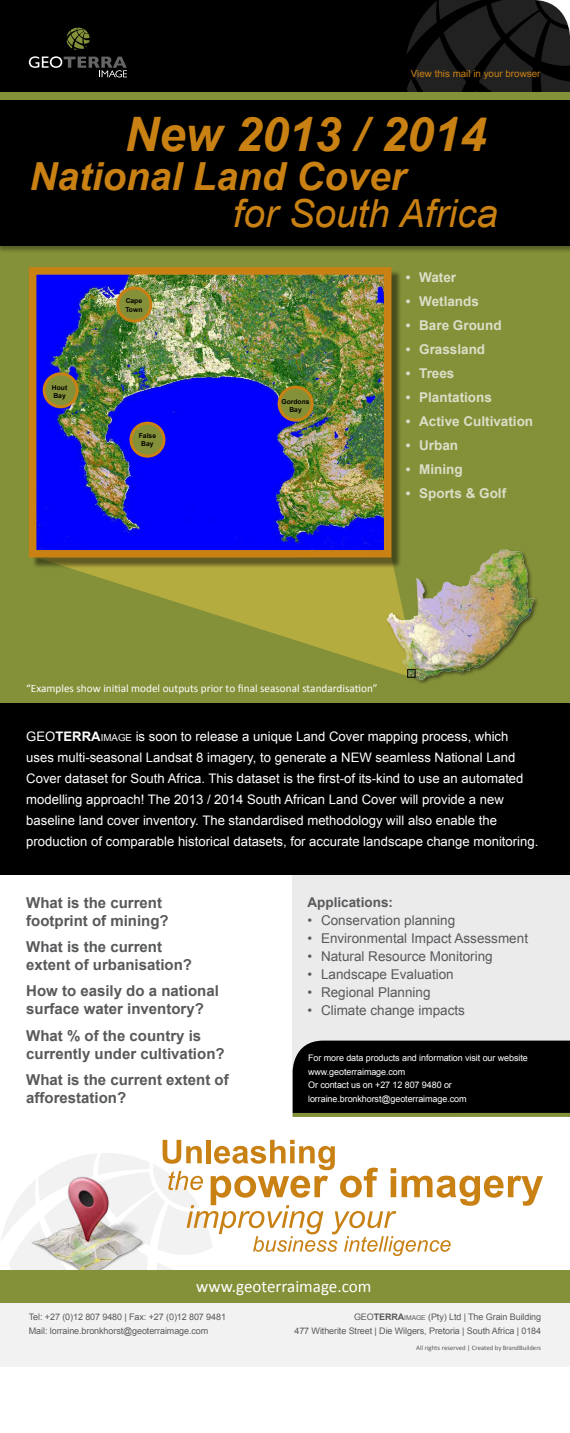
<style>
.page{position:relative;width:570px;height:1433px;background:#fff}
.page>*{position:absolute;margin:0;border:0;box-sizing:border-box;transform-origin:0 0}
.t1{font:italic 700 47.47px "Arial";color:#c98114}
.t2{font:italic 700 38.7px "Arial";color:#c98114}
.t3{font:italic 38.7px "Arial";color:#c98114}
.t4{font:17.1px "Calibri";color:#fff}
.t5{font:700 15px/18px "Arial";color:#58595b}
.t6{font:13.5px "Arial";color:#58595b}
.t7{font:700 13.5px "Arial";color:#deddc8}
.t8{font:700 13.5px "Arial";color:#58595b}
.t9{font:13.12px/21px "Arial";color:#fff}
.t10{font:11.25px "Calibri";color:#fff}
.t11{font:9.82px "Arial";color:#c98114}
.t12{font:9px/13.5px "Arial";letter-spacing:-.01em;color:#58595b}
.t13{font:9px/13.5px "Arial";letter-spacing:-.01em;color:#fff}
.t14{font:6.75px "Calibri";color:#58595b}
.t15{font:700 6.75px/8.1px "Arial";color:#000;text-align:center}
.s1{font-weight:700}
.s2{font-size:9.75px}
.s3{font-size:6.75px}
</style>
<div class="page">
<div style="left:0;top:236px;width:570px;height:467px;background:#859139"></div>
<img style="left:407px;top:550px;width:131px;height:131px">
<div style="left:0;top:1302px;width:570px;height:64px;background:#f2f2f2"></div>
<div style="left:292px;top:874px;width:278px;height:243px;background:#ebebec"></div>
<div style="left:0;top:1270px;width:570px;height:32px;background:#859139"></div>
<svg style="left:0;top:1139px;width:543px;height:228px"></svg>
<div style="left:293px;top:1040px;width:277px;height:73px;background:#000"></div>
<svg style="left:293px;top:1113px;width:277px;height:4px"></svg>
<div style="left:0;top:0;width:406px;height:92px;background:#000"></div>
<svg style="left:406px;top:0;width:164px;height:92px;background:#1a1a1a"></svg>
<svg style="left:29px;top:56px;width:98px;height:21px;background:#2c2c2c"></svg>
<svg style="left:67px;top:28px;width:23px;height:22px"></svg>
<div style="left:0;top:96px;width:570px;height:157px;background:#000;opacity:.35"></div>
<div style="left:0;top:96px;width:570px;height:149px;background:#000"></div>
<div style="left:0;top:92px;width:570px;height:8px;background:#859139"></div>
<div style="left:0;top:703px;width:570px;height:171px;background:#000"></div>
<div style="left:407px;top:669px;width:9px;height:8px;border:1px solid #000"></div>
<svg style="left:70px;top:556px;width:346px;height:120px"></svg>
<div style="left:32px;top:270px;width:370px;height:298px;background:#000;opacity:.47"></div>
<img style="left:38px;top:276px;width:344px;height:272px">
<div style="left:29px;top:267px;width:362px;height:290px;border:8px solid #c98114"></div>
<div style="left:279px;top:387px;width:33px;height:33px;background:#859139;border-radius:50%"></div>
<div style="left:278px;top:386px;width:36px;height:36px;border:3px solid #c98114;border-radius:50%"></div>
<div style="left:118px;top:288px;width:33px;height:33px;background:#859139;border-radius:50%"></div>
<div style="left:116px;top:287px;width:36px;height:36px;border:3px solid #c98114;border-radius:50%"></div>
<div style="left:44px;top:374px;width:33px;height:33px;background:#859139;border-radius:50%"></div>
<div style="left:43px;top:372px;width:36px;height:36px;border:3px solid #c98114;border-radius:50%"></div>
<div style="left:131px;top:423px;width:33px;height:33px;background:#859139;border-radius:50%"></div>
<div style="left:129px;top:422px;width:36px;height:36px;border:3px solid #c98114;border-radius:50%"></div>
<p class="t11" style="left:411px;top:67px;width:131px">View this mail in your browser</p>
<h1 class="t1" style="left:125px;top:103px;width:363px">New 2013 / 2014</h1>
<h2 class="t2" style="left:30px;top:150px;width:378px">National Land Cover</h2>
<p class="t15" style="left:52px;top:383px;width:16px;text-align:left">Hout<br>Bay</p>
<p class="t15" style="left:125px;top:297px;width:19px;text-align:left">Cape<br>Town</p>
<p class="t15" style="left:139px;top:432px;width:17px">False<br>Bay</p>
<h2 class="t3" style="left:233px;top:188px;width:267px">for South Africa</h2>
<p class="t15" style="left:282px;top:398px;width:28px">Gordons<br>Bay</p>
<p class="t7" style="left:406px;top:268px;width:52px">• Water</p>
<p class="t7" style="left:406px;top:292px;width:75px">• Wetlands</p>
<p class="t7" style="left:406px;top:316px;width:98px">• Bare Ground</p>
<p class="t7" style="left:406px;top:340px;width:81px">• Grassland</p>
<p class="t7" style="left:406px;top:364px;width:50px">• Trees</p>
<p class="t7" style="left:406px;top:388px;width:88px">• Plantations</p>
<p class="t7" style="left:406px;top:412px;width:129px">• Active Cultivation</p>
<p class="t7" style="left:406px;top:436px;width:54px">• Urban</p>
<p class="t7" style="left:406px;top:460px;width:58px">• Mining</p>
<p class="t7" style="left:406px;top:484px;width:102px">• Sports &amp; Golf</p>
<p class="t10" style="left:26px;top:681px;width:353px">“Examples show initial model outputs prior to final seasonal standardisation”</p>
<p class="t9" style="left:26px;top:726px;width:514px">GEO<span class="s1">TERRA</span><span class="s2">IMAGE</span> is soon to release a unique Land Cover mapping process, which uses multi-seasonal Landsat 8 imagery, to generate a NEW seamless National Land Cover dataset for South Africa. This dataset is the first-of its-kind to use an automated modelling approach! The 2013 / 2014 South African Land Cover will provide a new baseline land cover inventory. The standardised methodology will also enable the production of comparable historical datasets, for accurate landscape change monitoring.</p>
<p class="t5" style="left:26px;top:894px;width:144px">What is the current footprint of mining?</p>
<p class="t5" style="left:26px;top:938px;width:167px">What is the current extent of urbanisation?</p>
<p class="t5" style="left:26px;top:982px;width:194px">How to easily do a national surface water inventory?</p>
<p class="t5" style="left:26px;top:1027px;width:200px">What % of the country is currently under cultivation?</p>
<p class="t5" style="left:26px;top:1071px;width:204px">What is the current extent of afforestation?</p>
<p class="t8" style="left:308px;top:893px;width:87px">Applications:</p>
<p class="t6" style="left:308px;top:911px;width:149px">• Conservation planning</p>
<p class="t6" style="left:308px;top:929px;width:222px">• Environmental Impact Assessment</p>
<p class="t6" style="left:308px;top:947px;width:187px">• Natural Resource Monitoring</p>
<p class="t6" style="left:308px;top:965px;width:148px">• Landscape Evaluation</p>
<p class="t6" style="left:308px;top:983px;width:125px">• Regional Planning</p>
<p class="t6" style="left:308px;top:1001px;width:159px">• Climate change impacts</p>
<p class="t13" style="left:308px;top:1051px;width:221px">For more data products and information visit our website www.geoterraimage.com<br>Or contact us on +27 12 807 9480 or lorraine.bronkhorst@geoterraimage.com</p>
<h3 class="t4" style="left:196px;top:1275px;width:177px">www.geoterraimage.com</h3>
<p class="t12" style="left:29px;top:1310px;width:199px">Tel: +27 (0)12 807 9480 | Fax: +27 (0)12 807 9481<br>Mail: lorraine.bronkhorst@geoterraimage.com</p>
<p class="t12" style="left:294px;top:1310px;width:248px;text-align:right">GEO<span class="s1">TERRA</span><span class="s3">IMAGE</span> (Pty) Ltd | The Grain Building<br>477 Witherite Street | Die Wilgers, Pretoria | South Africa | 0184</p>
<p class="t14" style="left:416px;top:1343px;width:127px">All rights reserved | Created by BrandBuilders</p>
</div>
